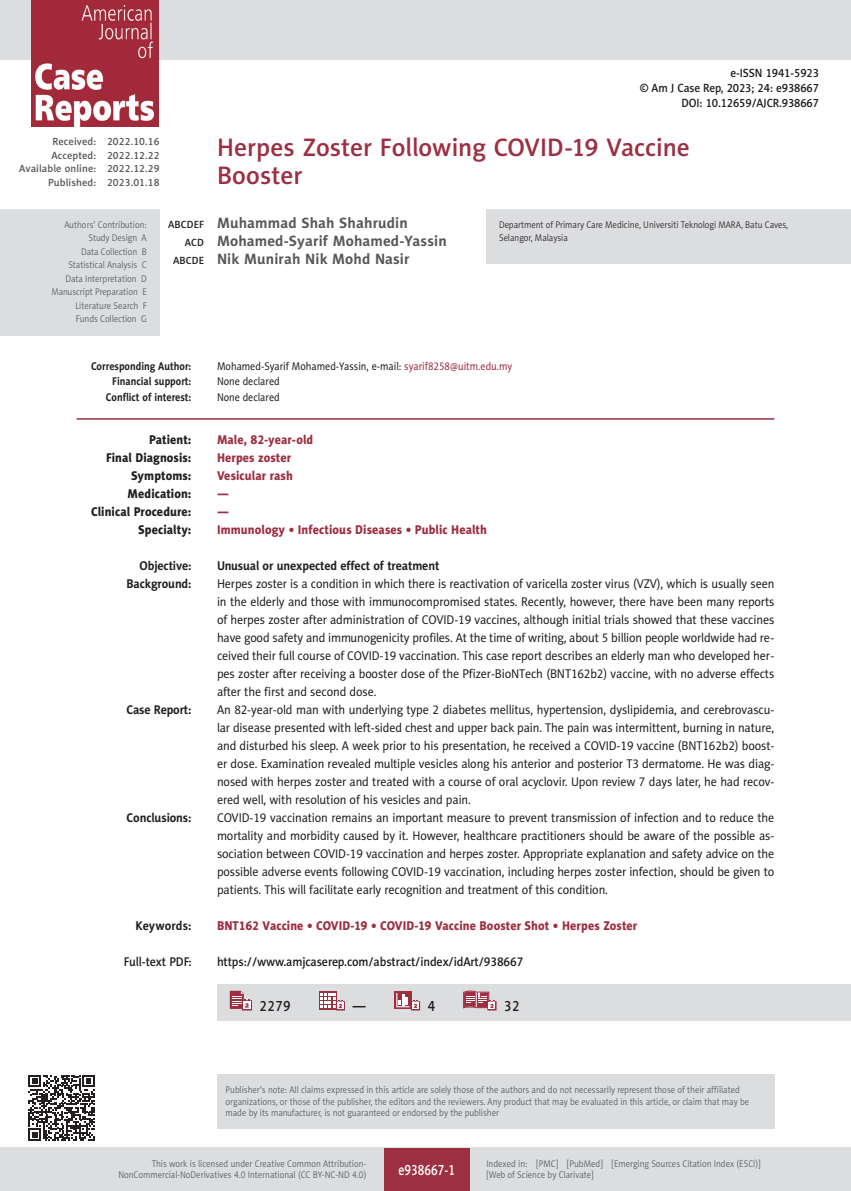
<style>
.page{position:relative;width:851px;height:1191px;background:#fff}
.page>*{position:absolute;margin:0;border:0;box-sizing:border-box;transform-origin:0 0}
.AJCR_Tytul{font:25.5px/28.5px "Naomi Sans EFN Medium";color:#9d2f42}
.AJCR_Autorzy{font:700 15px "Naomi Sans EFN";letter-spacing:.01em;color:#57585a}
.AJCR_e-PAGINA{font:15px "Naomi Sans EFN Medium";color:#fff;scale:.8 1}
.AJCR_dane{font:15px "Naomi Sans EFN Medium";letter-spacing:.03em;color:#231f20;scale:.9 1}
.AJCR_Summary_body{font:12.75px/18px "Naomi Sans EFN";letter-spacing:-.01em;color:#231f20;text-align:justify;scale:.95 1}
.AJCR_keywords{font:12.75px "Naomi Sans EFN Heavy";letter-spacing:.005em;color:#9d2f42;scale:.95 1}
.AJCR_Summary_body-2{font:700 12.75px "Naomi Sans EFN";letter-spacing:-.01em;color:#231f20;scale:.95 1}
.AJCR_keywords-2{font:12.75px "Naomi Sans EFN Heavy";letter-spacing:.005em;color:#231f20;scale:.95 1}
.AJCR_full_text_pdf{font:12.75px "Naomi Sans EFN Medium";letter-spacing:-.01em;color:#231f20;scale:.95 1}
.AJCR_keywords-3{font:700 12.75px "Naomi Sans EFN";letter-spacing:.005em;color:#231f20;scale:.95 1}
.AJCR_full_text_pdf-2{font:12px "Naomi Sans EFN Medium";letter-spacing:-.01em;color:#231f20;scale:.95 1}
.AJCR_Adres{font:11.25px "Naomi Sans EFN";color:#231f20;scale:.9 1}
.AJCR_Adres-2{font:700 11.25px "Naomi Sans EFN";color:#231f20;scale:.9 1}
.t1{font:10.5px "Naomi Sans EFN Medium";letter-spacing:.01em;color:#57585a}
.MSM_pagina_indeksy{font:9.75px/11.2px "Naomi Sans EFN Light";color:#57585a;scale:.9 1}
.AJCR_Afiliacja{font:9.75px/13.5px "Naomi Sans EFN Light";color:#231f20;scale:.9 1}
.s1{font-family:"Naomi Sans EFN Medium";font-weight:400;font-size:10.5px;color:#231f20}
.s2{color:#9d2f42}
</style>
<div class="page">
<div style="left:217px;top:984px;width:633px;height:36px;background:#dcdddf"></div>
<svg style="left:230px;top:990px;width:22px;height:20px"></svg>
<div style="left:319px;top:991px;width:17px;height:18px;background:#9d2f42"></div>
<svg style="left:320px;top:992px;width:25px;height:18px"></svg>
<div style="left:394px;top:991px;width:18px;height:18px;background:#9d2f42"></div>
<svg style="left:396px;top:993px;width:24px;height:17px"></svg>
<svg style="left:463px;top:990px;width:33px;height:20px"></svg>
<hr style="left:77px;top:418px;width:697px;height:2px;background:#9d2f42">
<div style="left:0;top:210px;width:159px;height:126px;background:#dcdddf"></div>
<div style="left:486px;top:210px;width:364px;height:54px;background:#dcdddf"></div>
<svg style="left:28px;top:1075px;width:67px;height:66px"></svg>
<div style="left:217px;top:1074px;width:557px;height:54px;background:#dcdddf"></div>
<div style="left:0;top:0;width:850px;height:60px;background:#dcdddf"></div>
<img style="left:32px;top:0;width:127px;height:127px">
<div style="left:0;top:1148px;width:850px;height:43px;background:#dcdddf"></div>
<div style="left:384px;top:1147px;width:85px;height:43px;background:#9d2f42"></div>
<p class="AJCR_full_text_pdf-2" style="left:730px;top:66px;width:95px">e-ISSN 1941-5923</p>
<p class="AJCR_full_text_pdf-2" style="left:639px;top:81px;width:190px">© Am J Case Rep, 2023; 24: e938667</p>
<p class="AJCR_full_text_pdf-2" style="left:681px;top:96px;width:146px">DOI: 10.12659/AJCR.938667</p>
<p class="t1" style="left:52px;top:136px;width:109px">Received: 2022.10.16</p>
<p class="t1" style="left:51px;top:149px;width:110px">Accepted: 2022.12.22</p>
<p class="t1" style="left:19px;top:163px;width:142px">Available online: 2022.12.29</p>
<p class="t1" style="left:48px;top:176px;width:113px">Published: 2023.01.18</p>
<p class="MSM_pagina_indeksy" style="left:64px;top:219px;width:93px">Authors’ Contribution:</p>
<p class="MSM_pagina_indeksy" style="left:88px;top:232px;width:66px">Study Design A</p>
<p class="MSM_pagina_indeksy" style="left:81px;top:246px;width:74px">Data Collection B</p>
<p class="MSM_pagina_indeksy" style="left:68px;top:259px;width:89px">Statistical Analysis C</p>
<p class="MSM_pagina_indeksy" style="left:65px;top:273px;width:92px">Data Interpretation D</p>
<p class="MSM_pagina_indeksy" style="left:51px;top:286px;width:107px">Manuscript Preparation E</p>
<p class="MSM_pagina_indeksy" style="left:75px;top:300px;width:81px">Literature Search F</p>
<p class="MSM_pagina_indeksy" style="left:76px;top:313px;width:80px">Funds Collection G</p>
<p class="AJCR_Tytul" style="left:217px;top:133px;width:474px">Herpes Zoster Following COVID-19 Vaccine<br>Booster</p>
<p class="AJCR_Autorzy" style="left:168px;top:214px;width:241px"><span class="s1">ABCDEF</span> Muhammad Shah Shahrudin</p>
<p class="AJCR_Autorzy" style="left:185px;top:232px;width:263px"><span class="s1">ACD</span> Mohamed-Syarif Mohamed-Yassin</p>
<p class="AJCR_Autorzy" style="left:173px;top:250px;width:238px"><span class="s1">ABCDE</span> Nik Munirah Nik Mohd Nasir</p>
<p class="AJCR_Afiliacja" style="left:499px;top:218px;width:322px">Department of Primary Care Medicine, Universiti Teknologi MARA, Batu Caves,<br>Selangor, Malaysia</p>
<p class="AJCR_Adres-2" style="left:91px;top:359px;width:113px">Corresponding Author:</p>
<p class="AJCR_Adres" style="left:217px;top:359px;width:329px">Mohamed-Syarif Mohamed-Yassin, e-mail: <span class="s2">syarif8258@uitm.edu.my</span></p>
<p class="AJCR_Adres-2" style="left:112px;top:375px;width:89px">Financial support:</p>
<p class="AJCR_Adres" style="left:217px;top:375px;width:71px">None declared</p>
<p class="AJCR_Adres-2" style="left:106px;top:391px;width:97px">Conflict of interest:</p>
<p class="AJCR_Adres" style="left:217px;top:391px;width:71px">None declared</p>
<p class="AJCR_keywords-2" style="left:149px;top:432px;width:46px">Patient:</p>
<p class="AJCR_keywords" style="left:217px;top:432px;width:103px">Male, 82-year-old</p>
<p class="AJCR_keywords-2" style="left:106px;top:450px;width:91px">Final Diagnosis:</p>
<p class="AJCR_keywords" style="left:217px;top:450px;width:80px">Herpes zoster</p>
<p class="AJCR_keywords-2" style="left:131px;top:468px;width:65px">Symptoms:</p>
<p class="AJCR_keywords" style="left:217px;top:468px;width:81px">Vesicular rash</p>
<p class="AJCR_keywords-2" style="left:128px;top:486px;width:69px">Medication:</p>
<p class="AJCR_keywords" style="left:217px;top:486px;width:14px">—</p>
<p class="AJCR_keywords-2" style="left:91px;top:504px;width:107px">Clinical Procedure:</p>
<p class="AJCR_keywords" style="left:217px;top:504px;width:14px">—</p>
<p class="AJCR_keywords-2" style="left:138px;top:522px;width:58px">Specialty:</p>
<p class="AJCR_keywords" style="left:217px;top:522px;width:286px">Immunology • Infectious Diseases • Public Health</p>
<p class="AJCR_Summary_body-2" style="left:139px;top:558px;width:56px">Objective:</p>
<p class="AJCR_Summary_body-2" style="left:217px;top:558px;width:235px">Unusual or unexpected effect of treatment</p>
<p class="AJCR_Summary_body-2" style="left:126px;top:576px;width:70px">Background:</p>
<p class="AJCR_Summary_body" style="left:217px;top:575px;width:588px">Herpes zoster is a condition in which there is reactivation of varicella zoster virus (VZV), which is usually seen in the elderly and those with immunocompromised states. Recently, however, there have been many reports of herpes zoster after administration of COVID-19 vaccines, although initial trials showed that these vaccines have good safety and immunogenicity profiles. At the time of writing, about 5 billion people worldwide had re&shy;ceived their full course of COVID-19 vaccination. This case report describes an elderly man who developed her&shy;pes zoster after receiving a booster dose of the Pfizer-BioNTech (BNT162b2) vaccine, with no adverse effects after the first and second dose.</p>
<p class="AJCR_Summary_body-2" style="left:126px;top:702px;width:70px">Case Report:</p>
<p class="AJCR_Summary_body" style="left:217px;top:701px;width:588px">An 82-year-old man with underlying type 2 diabetes mellitus, hypertension, dyslipidemia, and cerebrovascu&shy;lar disease presented with left-sided chest and upper back pain. The pain was intermittent, burning in nature, and disturbed his sleep. A week prior to his presentation, he received a COVID-19 vaccine (BNT162b2) boost&shy;er dose. Examination revealed multiple vesicles along his anterior and posterior T3 dermatome. He was diag&shy;nosed with herpes zoster and treated with a course of oral acyclovir. Upon review 7 days later, he had recov&shy;ered well, with resolution of his vesicles and pain.</p>
<p class="AJCR_Summary_body-2" style="left:127px;top:810px;width:70px">Conclusions:</p>
<p class="AJCR_Summary_body" style="left:217px;top:809px;width:588px">COVID-19 vaccination remains an important measure to prevent transmission of infection and to reduce the mortality and morbidity caused by it. However, healthcare practitioners should be aware of the possible as&shy;sociation between COVID-19 vaccination and herpes zoster. Appropriate explanation and safety advice on the possible adverse events following COVID-19 vaccination, including herpes zoster infection, should be given to patients. This will facilitate early recognition and treatment of this condition.</p>
<p class="AJCR_keywords-3" style="left:135px;top:918px;width:60px">Keywords:</p>
<p class="AJCR_keywords" style="left:217px;top:918px;width:444px">BNT162 Vaccine • COVID-19 • COVID-19 Vaccine Booster Shot • Herpes Zoster</p>
<p class="AJCR_full_text_pdf" style="left:124px;top:954px;width:73px">Full-text PDF:</p>
<p class="AJCR_full_text_pdf" style="left:217px;top:954px;width:324px">https://www.amjcaserep.com/abstract/index/idArt/938667</p>
<p class="AJCR_dane" style="left:259px;top:996px;width:36px">2279</p>
<p class="AJCR_dane" style="left:352px;top:996px;width:16px">—</p>
<p class="AJCR_dane" style="left:427px;top:996px;width:10px">4</p>
<p class="AJCR_dane" style="left:504px;top:996px;width:19px">32</p>
<p class="MSM_pagina_indeksy" style="left:225px;top:1084px;width:583px">Publisher’s note: All claims expressed in this article are solely those of the authors and do not necessarily represent those of their affiliated organizations, or those of the publisher, the editors and the reviewers. Any product that may be evaluated in this article, or claim that may be made by its manufacturer, is not guaranteed or endorsed by the publisher</p>
<p class="MSM_pagina_indeksy" style="left:118px;top:1158px;width:277px;text-align:right">This work is licensed under Creative Common Attribution-<br>NonCommercial-NoDerivatives 4.0 International (CC BY-NC-ND 4.0)</p>
<p class="AJCR_e-PAGINA" style="left:398px;top:1160px;width:72px">e938667-1</p>
<p class="MSM_pagina_indeksy" style="left:486px;top:1158px;width:306px">Indexed in: [PMC] [PubMed] [Emerging Sources Citation Index (ESCI)] [Web of Science by Clarivate]</p>
</div>
